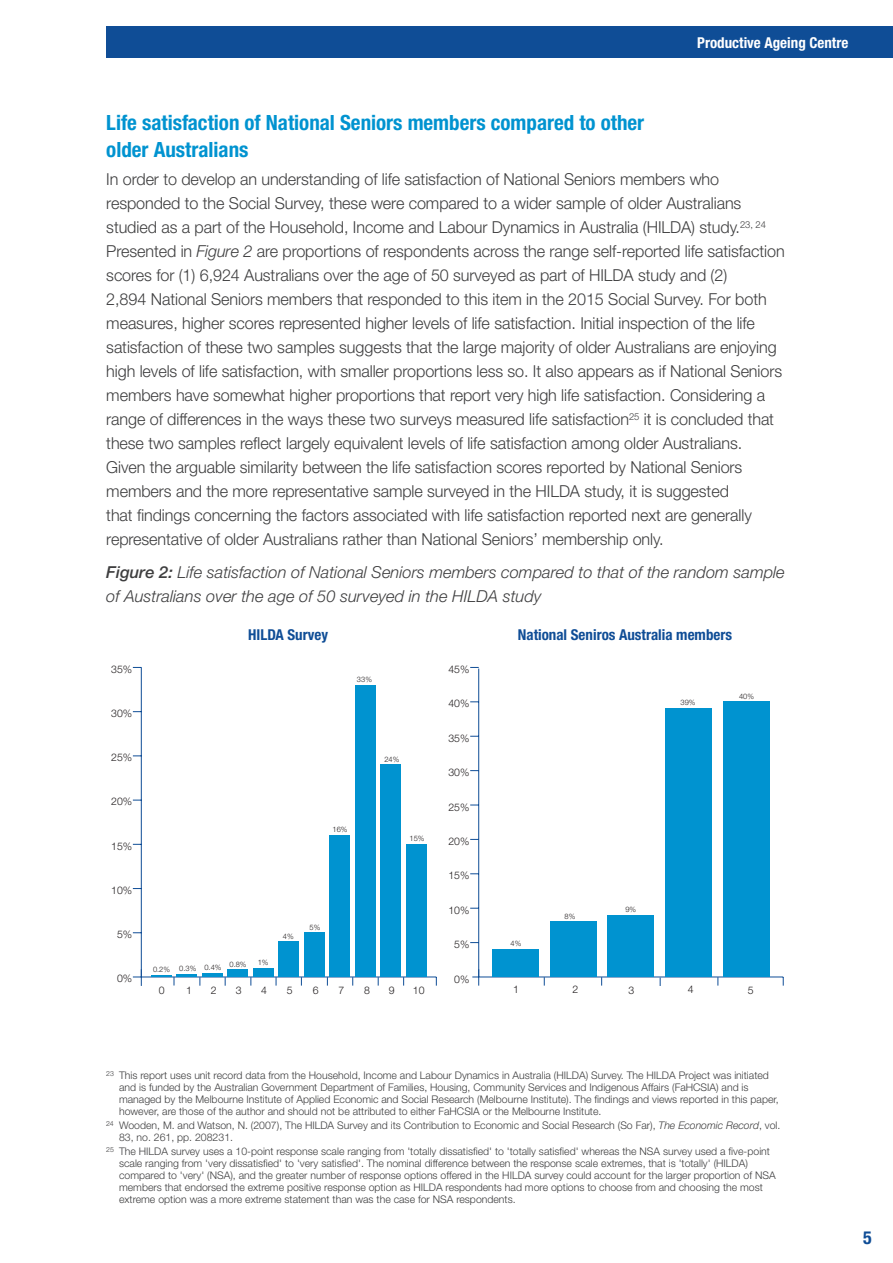
<style>
.page{position:relative;width:893px;height:1263px;background:#fff}
.page>*{position:absolute;margin:0;border:0;box-sizing:border-box;transform-origin:0 0}
._002_2016_SubHeading{font:700 condensed 21px/27px "Helvetica Neue LT Std";color:#0093d0}
.t1{font:700 condensed 18px "Helvetica Neue LT Std";color:#0f4d96}
._005_2016_NewBodyCop{font:300 16.5px/24px "Helvetica Neue LT Std";letter-spacing:-.005em;color:#3e3e3f}
._007_2016_TableTitle{font:italic 300 16.5px/24px "Helvetica Neue LT Std";color:#3e3e3f}
.t2{font:700 condensed 15px "Helvetica Neue LT Std";color:#0f4d96}
.t3{font:700 condensed 15px "Helvetica Neue LT Std";color:#fff}
.t4{font:300 10.5px/12px "Helvetica Neue LT Std";color:#3e3e3f}
.t5{font:300 10.5px "Helvetica Neue LT Std";color:#231f20}
.t6{font:300 7.5px "Helvetica Neue LT Std";color:#231f20}
.s1{font-style:italic}
.s2{font-weight:500}
</style>
<div class="page">
<div style="left:106px;top:27px;width:787px;height:31px;background:#0f4d96"></div>
<hr style="left:141px;top:976px;width:295px;height:1px;background:#0f4d96">
<hr style="left:141px;top:667px;width:1px;height:319px;background:#0f4d96">
<svg style="left:133px;top:969px;width:9px;height:8px"></svg>
<div style="left:406px;top:844px;width:20px;height:133px;background:#0093d0"></div>
<div style="left:381px;top:765px;width:20px;height:212px;background:#0093d0"></div>
<div style="left:355px;top:685px;width:20px;height:292px;background:#0093d0"></div>
<div style="left:330px;top:835px;width:20px;height:142px;background:#0093d0"></div>
<div style="left:304px;top:933px;width:20px;height:44px;background:#0093d0"></div>
<div style="left:279px;top:941px;width:20px;height:36px;background:#0093d0"></div>
<div style="left:253px;top:968px;width:21px;height:9px;background:#0093d0"></div>
<div style="left:228px;top:970px;width:20px;height:7px;background:#0093d0"></div>
<hr style="left:202px;top:973px;width:21px;height:4px;background:#0093d0">
<hr style="left:177px;top:974px;width:20px;height:3px;background:#0093d0">
<hr style="left:151px;top:975px;width:21px;height:2px;background:#0093d0">
<hr style="left:479px;top:976px;width:304px;height:1px;background:#0f4d96">
<hr style="left:478px;top:668px;width:1px;height:318px;background:#0f4d96">
<svg style="left:472px;top:969px;width:7px;height:8px"></svg>
<div style="left:723px;top:702px;width:47px;height:275px;background:#0093d0"></div>
<div style="left:666px;top:709px;width:46px;height:268px;background:#0093d0"></div>
<div style="left:608px;top:915px;width:46px;height:62px;background:#0093d0"></div>
<div style="left:550px;top:922px;width:46px;height:55px;background:#0093d0"></div>
<div style="left:492px;top:949px;width:46px;height:28px;background:#0093d0"></div>
<p class="t3" style="left:697px;top:33px;width:153px">Productive Ageing Centre</p>
<p class="_002_2016_SubHeading" style="left:106px;top:109px;width:539px">Life satisfaction of National Seniors members compared to other older Australians</p>
<p class="_005_2016_NewBodyCop" style="left:106px;top:167px;width:680px">In order to develop an understanding of life satisfaction of National Seniors members who responded to the Social Survey, these were compared to a wider sample of older Australians studied as a part of the Household, Income and Labour Dynamics in Australia (HILDA) study.<sup>23,</sup> <sup>24<br></sup>Presented in <span class="s1">Figure 2</span> are proportions of respondents across the range self-reported life satisfaction scores for (1) 6,924 Australians over the age of 50 surveyed as part of HILDA study and (2)<br>2,894 National Seniors members that responded to this item in the 2015 Social Survey. For both measures, higher scores represented higher levels of life satisfaction. Initial inspection of the life satisfaction of these two samples suggests that the large majority of older Australians are enjoying high levels of life satisfaction, with smaller proportions less so. It also appears as if National Seniors members have somewhat higher proportions that report very high life satisfaction. Considering a range of differences in the ways these two surveys measured life satisfaction<sup>25</sup> it is concluded that these two samples reflect largely equivalent levels of life satisfaction among older Australians.<br>Given the arguable similarity between the life satisfaction scores reported by National Seniors members and the more representative sample surveyed in the HILDA study, it is suggested<br>that findings concerning the factors associated with life satisfaction reported next are generally representative of older Australians rather than National Seniors’ membership only.</p>
<p class="_007_2016_TableTitle" style="left:106px;top:559px;width:680px"><span class="s2">Figure 2:</span> Life satisfaction of National Seniors members compared to that of the random sample of Australians over the age of 50 surveyed in the HILDA study</p>
<p class="t2" style="left:248px;top:626px;width:82px">HILDA Survey</p>
<p class="t2" style="left:518px;top:626px;width:216px">National Seniros Australia members</p>
<p class="t5" style="left:111px;top:662px;width:23px">35%</p>
<p class="t5" style="left:448px;top:663px;width:23px">45%</p>
<p class="t6" style="left:357px;top:674px;width:17px">33%</p>
<p class="t5" style="left:111px;top:707px;width:23px">30%</p>
<p class="t5" style="left:448px;top:697px;width:23px">40%</p>
<p class="t6" style="left:681px;top:698px;width:17px">39%</p>
<p class="t6" style="left:739px;top:692px;width:17px">40%</p>
<p class="t5" style="left:448px;top:732px;width:23px">35%</p>
<p class="t5" style="left:111px;top:751px;width:23px">25%</p>
<p class="t6" style="left:384px;top:754px;width:17px">24%</p>
<p class="t5" style="left:448px;top:766px;width:23px">30%</p>
<p class="t5" style="left:111px;top:795px;width:23px">20%</p>
<p class="t5" style="left:448px;top:800px;width:23px">25%</p>
<p class="t6" style="left:333px;top:825px;width:17px">16%</p>
<p class="t5" style="left:111px;top:839px;width:23px">15%</p>
<p class="t6" style="left:409px;top:834px;width:17px">15%</p>
<p class="t5" style="left:448px;top:835px;width:23px">20%</p>
<p class="t5" style="left:448px;top:869px;width:23px">15%</p>
<p class="t5" style="left:111px;top:883px;width:23px">10%</p>
<p class="t5" style="left:448px;top:904px;width:23px">10%</p>
<p class="t6" style="left:565px;top:911px;width:12px">8%</p>
<p class="t6" style="left:625px;top:905px;width:12px">9%</p>
<p class="t5" style="left:117px;top:928px;width:17px">5%</p>
<p class="t6" style="left:283px;top:931px;width:12px">4%</p>
<p class="t6" style="left:310px;top:922px;width:12px">5%</p>
<p class="t5" style="left:454px;top:938px;width:17px">5%</p>
<p class="t6" style="left:511px;top:939px;width:12px">4%</p>
<p class="t6" style="left:153px;top:964px;width:45px">0.2% 0.3%</p>
<p class="t6" style="left:204px;top:963px;width:19px">0.4%</p>
<p class="t6" style="left:230px;top:959px;width:19px">0.8%</p>
<p class="t6" style="left:258px;top:958px;width:12px">1%</p>
<p class="t5" style="left:117px;top:972px;width:17px">0%</p>
<p class="t5" style="left:454px;top:972px;width:17px">0%</p>
<p class="t5" style="left:159px;top:983px;width:7px">0</p>
<p class="t5" style="left:186px;top:983px;width:7px">1</p>
<p class="t5" style="left:211px;top:983px;width:7px">2</p>
<p class="t5" style="left:236px;top:983px;width:7px">3</p>
<p class="t5" style="left:261px;top:983px;width:7px">4</p>
<p class="t5" style="left:287px;top:983px;width:7px">5</p>
<p class="t5" style="left:313px;top:983px;width:7px">6</p>
<p class="t5" style="left:339px;top:983px;width:7px">7</p>
<p class="t5" style="left:364px;top:983px;width:7px">8</p>
<p class="t5" style="left:389px;top:983px;width:7px">9</p>
<p class="t5" style="left:413px;top:983px;width:13px">10</p>
<p class="t5" style="left:513px;top:983px;width:7px">1</p>
<p class="t5" style="left:573px;top:983px;width:7px">2</p>
<p class="t5" style="left:628px;top:984px;width:7px">3</p>
<p class="t5" style="left:688px;top:983px;width:7px">4</p>
<p class="t5" style="left:748px;top:983px;width:7px">5</p>
<p class="t4" style="left:119px;top:1068px;width:661px;text-indent:-13px"><sup>23</sup> This report uses unit record data from the Household, Income and Labour Dynamics in Australia (HILDA) Survey. The HILDA Project was initiated and is funded by the Australian Government Department of Families, Housing, Community Services and Indigenous Affairs (FaHCSIA) and is managed by the Melbourne Institute of Applied Economic and Social Research (Melbourne Institute). The findings and views reported in this paper, however, are those of the author and should not be attributed to either FaHCSIA or the Melbourne Institute.</p>
<p class="t4" style="left:119px;top:1119px;width:663px;text-indent:-13px"><sup>24</sup> Wooden, M. and Watson, N. (2007), The HILDA Survey and its Contribution to Economic and Social Research (So Far), <span class="s1">The Economic Record</span>, vol.<br>83, no. 261, pp. 208231.</p>
<p class="t4" style="left:119px;top:1145px;width:658px;text-indent:-13px"><sup>25</sup> The HILDA survey uses a 10-point response scale ranging from 'totally dissatisfied' to 'totally satisfied' whereas the NSA survey used a five-point scale ranging from 'very dissatisfied' to 'very satisfied'. The nominal difference between the response scale extremes, that is 'totally' (HILDA) compared to 'very' (NSA), and the greater number of response options offered in the HILDA survey could account for the larger proportion of NSA members that endorsed the extreme positive response option as HILDA respondents had more options to choose from and choosing the most extreme option was a more extreme statement than was the case for NSA respondents.</p>
<p class="t1" style="left:863px;top:1226px;width:10px">5</p>
</div>
